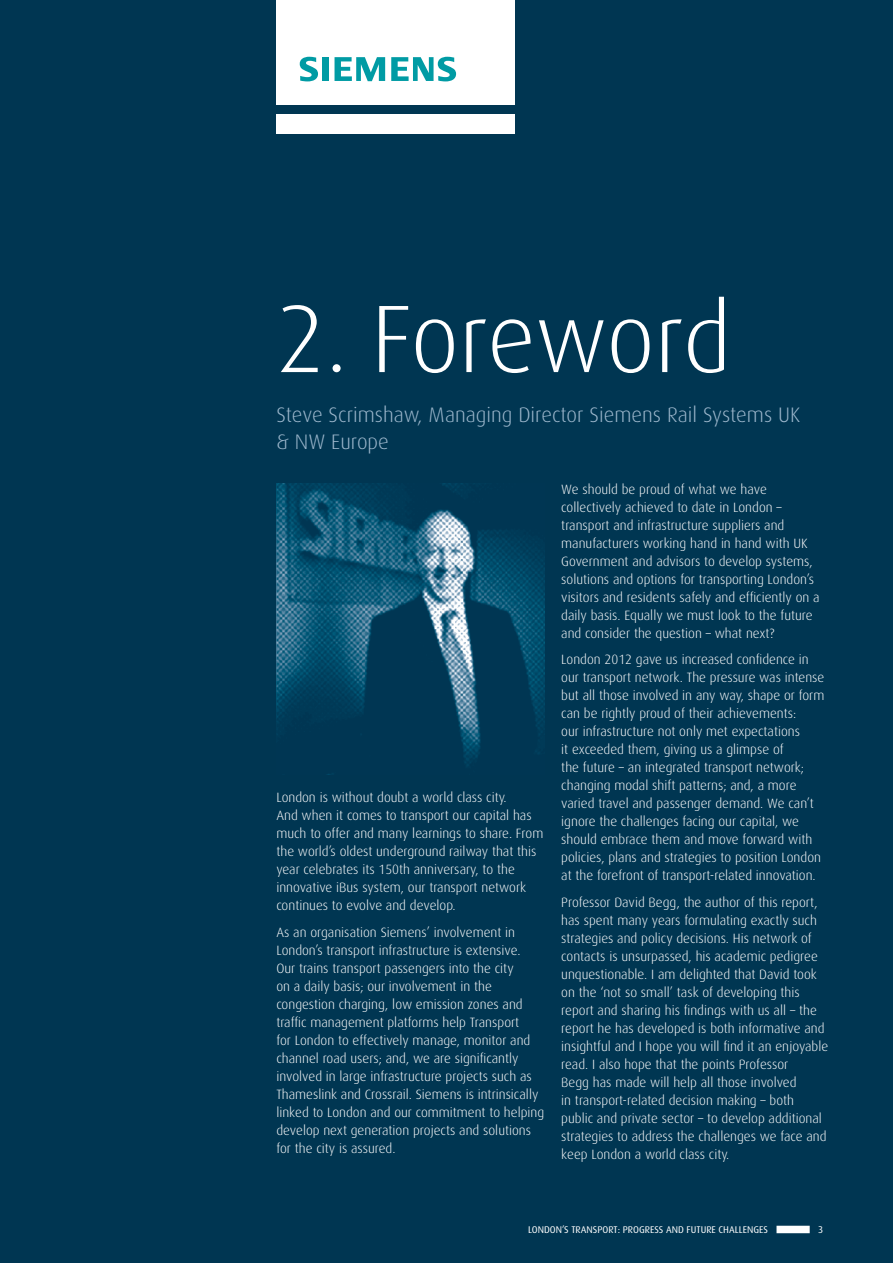
<style>
.page{position:relative;width:893px;height:1263px;background:#003652}
.page>*{position:absolute;margin:0;border:0;box-sizing:border-box;transform-origin:0 0}
.t1{font:300 96px "Dax";letter-spacing:-.01em;color:#fff}
.t2{font:300 21px/27px "Dax";color:#9eb8cd}
.t3{font:300 13.5px/18px "Dax";color:#fff}
.t4{font:9.75px "Dax";color:#fff}
</style>
<div class="page">
<div style="left:776px;top:1226px;width:34px;height:7px;background:#fff"></div>
<img style="left:276px;top:483px;width:268px;height:292px">
<div style="left:276px;top:114px;width:238px;height:19px;background:#fff"></div>
<div style="left:276px;top:0;width:238px;height:105px;background:#fff"></div>
<svg style="left:300px;top:57px;width:18px;height:24px"></svg>
<div style="left:322px;top:57px;width:6px;height:24px;background:#009ba4"></div>
<svg style="left:335px;top:57px;width:50px;height:24px"></svg>
<svg style="left:391px;top:57px;width:65px;height:24px"></svg>
<h1 class="t1" style="left:276px;top:286px;width:456px">2. Foreword</h1>
<h2 class="t2" style="left:276px;top:402px;width:525px">Steve Scrimshaw, Managing Director Siemens Rail Systems UK &amp; NW Europe</h2>
<p class="t3" style="left:276px;top:789px;width:268px">London is without doubt a world class city.<br>And when it comes to transport our capital has much to offer and many learnings to share. From the world’s oldest underground railway that this year celebrates its 150th anniversary, to the innovative iBus system, our transport network continues to evolve and develop.</p>
<p class="t3" style="left:276px;top:923px;width:269px">As an organisation Siemens’ involvement in London’s transport infrastructure is extensive.<br>Our trains transport passengers into the city<br>on a daily basis; our involvement in the congestion charging, low emission zones and traffic management platforms help Transport<br>for London to effectively manage, monitor and channel road users; and, we are significantly involved in large infrastructure projects such as Thameslink and Crossrail. Siemens is intrinsically linked to London and our commitment to helping develop next generation projects and solutions for the city is assured.</p>
<p class="t3" style="left:561px;top:480px;width:260px">We should be proud of what we have collectively achieved to date in London – transport and infrastructure suppliers and manufacturers working hand in hand with UK Government and advisors to develop systems, solutions and options for transporting London’s visitors and residents safely and efficiently on a daily basis. Equally we must look to the future and consider the question – what next?</p>
<p class="t3" style="left:561px;top:651px;width:265px">London 2012 gave us increased confidence in our transport network. The pressure was intense but all those involved in any way, shape or form can be rightly proud of their achievements:<br>our infrastructure not only met expectations<br>it exceeded them, giving us a glimpse of<br>the future – an integrated transport network; changing modal shift patterns; and, a more varied travel and passenger demand. We can’t ignore the challenges facing our capital, we should embrace them and move forward with policies, plans and strategies to position London at the forefront of transport-related innovation.</p>
<p class="t3" style="left:561px;top:893px;width:268px">Professor David Begg, the author of this report, has spent many years formulating exactly such strategies and policy decisions. His network of contacts is unsurpassed, his academic pedigree unquestionable. I am delighted that David took on the ‘not so small’ task of developing this report and sharing his findings with us all – the report he has developed is both informative and insightful and I hope you will find it an enjoyable read. I also hope that the points Professor<br>Begg has made will help all those involved<br>in transport-related decision making – both public and private sector – to develop additional strategies to address the challenges we face and keep London a world class city.</p>
<p class="t4" style="left:528px;top:1224px;width:241px">LONDON’S TRANSPORT: PROGRESS AND FUTURE CHALLENGES</p>
<p class="t4" style="left:818px;top:1224px;width:7px">3</p>
</div>
